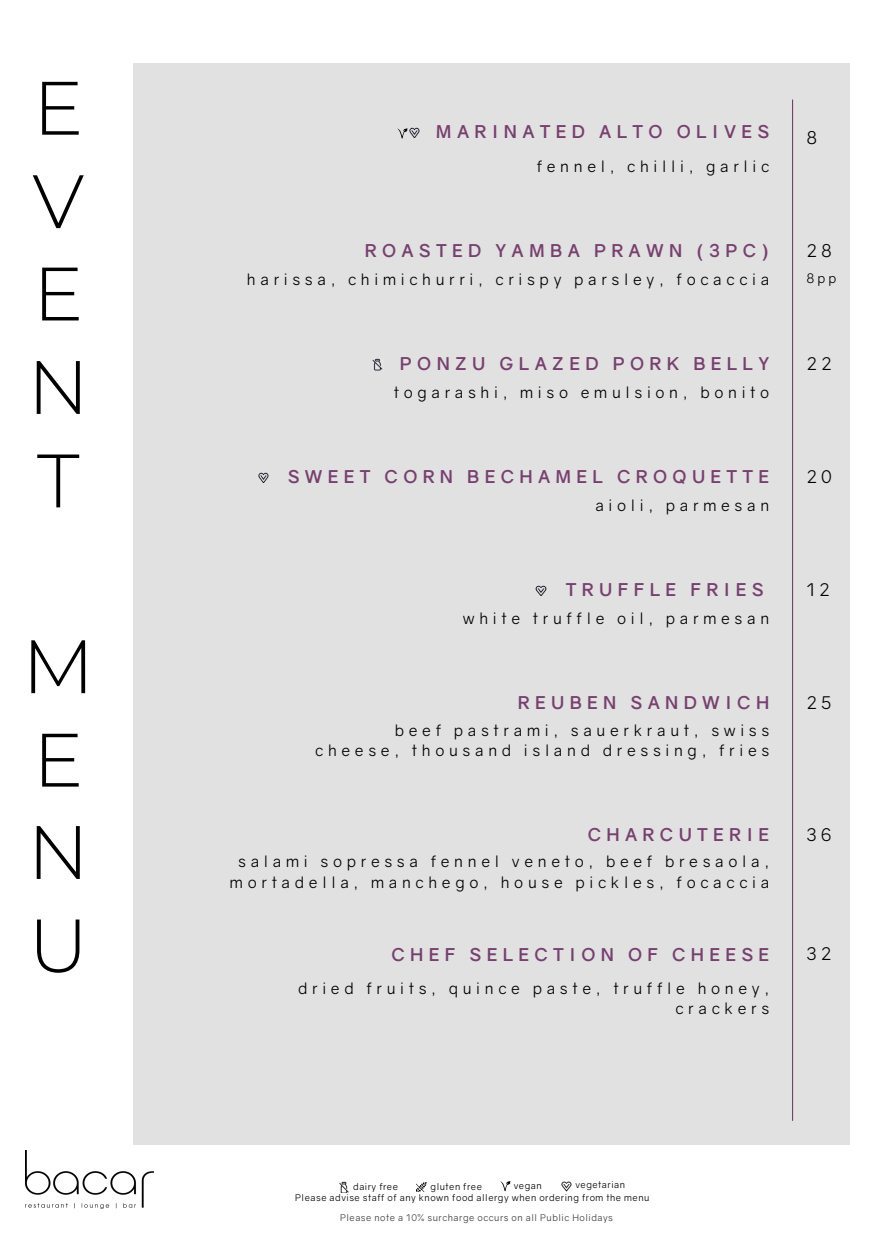
<style>
.page{position:relative;width:894px;height:1233px;background:#fff}
.page>*{position:absolute;margin:0;border:0;box-sizing:border-box;transform-origin:0 0}
.t1{font:300 75.45px "Montserrat";color:#000}
.t2{font:700 17.7px "Gravity";letter-spacing:.3em;color:#77406f}
.t3{font:17.55px "Gravity";letter-spacing:.22em;color:#000}
.t4{font:15.6px/20.2px "Gravity";letter-spacing:.3em;color:#000;text-align:right}
.t5{font:13.05px "Gravity";color:#000}
.t6{font:9.3px "Gravity";letter-spacing:.055em;color:#000}
.t7{font:9.3px "Gravity";letter-spacing:.055em;color:#3c3c3c}
</style>
<div class="page">
<div style="left:133px;top:63px;width:716px;height:1082px;background:#e1e1e1"></div>
<img style="left:25px;top:1150px;width:129px;height:59px">
<hr style="left:791px;top:100px;width:1px;height:1021px;background:#77406f">
<svg style="left:561px;top:1181px;width:11px;height:10px"></svg>
<svg style="left:500px;top:1181px;width:10px;height:10px"></svg>
<svg style="left:416px;top:1182px;width:11px;height:10px"></svg>
<svg style="left:339px;top:1181px;width:10px;height:12px"></svg>
<svg style="left:258px;top:473px;width:11px;height:10px"></svg>
<svg style="left:372px;top:358px;width:11px;height:13px"></svg>
<svg style="left:397px;top:128px;width:23px;height:10px"></svg>
<svg style="left:535px;top:586px;width:12px;height:10px"></svg>
<p class="t1" style="left:33px;top:62px;width:52px">E</p>
<p class="t1" style="left:32px;top:155px;width:53px">V</p>
<p class="t1" style="left:33px;top:247px;width:52px">E</p>
<p class="t1" style="left:27px;top:341px;width:63px">N</p>
<p class="t1" style="left:37px;top:434px;width:44px">T</p>
<p class="t1" style="left:22px;top:620px;width:74px">M</p>
<p class="t1" style="left:33px;top:714px;width:52px">E</p>
<p class="t1" style="left:27px;top:806px;width:63px">N</p>
<p class="t1" style="left:28px;top:899px;width:61px">U</p>
<p class="t2" style="left:436px;top:121px;width:335px">MARINATED ALTO OLIVES</p>
<p class="t4" style="left:536px;top:156px;width:234px">fennel, chilli, garlic</p>
<p class="t2" style="left:364px;top:240px;width:406px">ROASTED YAMBA PRAWN (3PC)</p>
<p class="t4" style="left:247px;top:269px;width:523px">harissa, chimichurri, crispy parsley, focaccia</p>
<p class="t2" style="left:400px;top:353px;width:371px">PONZU GLAZED PORK BELLY</p>
<p class="t4" style="left:393px;top:382px;width:377px">togarashi, miso emulsion, bonito</p>
<p class="t2" style="left:287px;top:466px;width:483px">SWEET CORN BECHAMEL CROQUETTE</p>
<p class="t4" style="left:595px;top:495px;width:175px">aioli, parmesan</p>
<p class="t2" style="left:565px;top:579px;width:199px">TRUFFLE FRIES</p>
<p class="t4" style="left:462px;top:608px;width:308px">white truffle oil, parmesan</p>
<p class="t2" style="left:518px;top:692px;width:253px">REUBEN SANDWICH</p>
<p class="t4" style="left:315px;top:719px;width:455px">beef pastrami, sauerkraut, swiss cheese, thousand island dressing, fries</p>
<p class="t2" style="left:587px;top:824px;width:183px">CHARCUTERIE</p>
<p class="t4" style="left:230px;top:851px;width:540px;text-align:center">salami sopressa fennel veneto, beef bresaola, mortadella, manchego, house pickles, focaccia</p>
<p class="t2" style="left:391px;top:943px;width:379px">CHEF SELECTION OF CHEESE</p>
<p class="t4" style="left:298px;top:978px;width:472px">dried fruits, quince paste, truffle honey, crackers</p>
<p class="t3" style="left:806px;top:126px;width:12px">8</p>
<p class="t3" style="left:806px;top:239px;width:27px">28</p>
<p class="t5" style="left:806px;top:271px;width:31px">8pp</p>
<p class="t3" style="left:806px;top:353px;width:26px">22</p>
<p class="t3" style="left:806px;top:466px;width:27px">20</p>
<p class="t3" style="left:806px;top:579px;width:24px">12</p>
<p class="t3" style="left:806px;top:692px;width:26px">25</p>
<p class="t3" style="left:806px;top:824px;width:26px">36</p>
<p class="t3" style="left:806px;top:943px;width:26px">32</p>
<p class="t6" style="left:353px;top:1181px;width:46px">dairy free</p>
<p class="t6" style="left:430px;top:1181px;width:53px">gluten free</p>
<p class="t6" style="left:513px;top:1180px;width:30px">vegan</p>
<p class="t6" style="left:575px;top:1179px;width:51px">vegetarian</p>
<p class="t6" style="left:295px;top:1192px;width:355px">Please advise staff of any known food allergy when ordering from the menu</p>
<p class="t7" style="left:340px;top:1212px;width:274px">Please note a 10% surcharge occurs on all Public Holidays</p>
</div>
